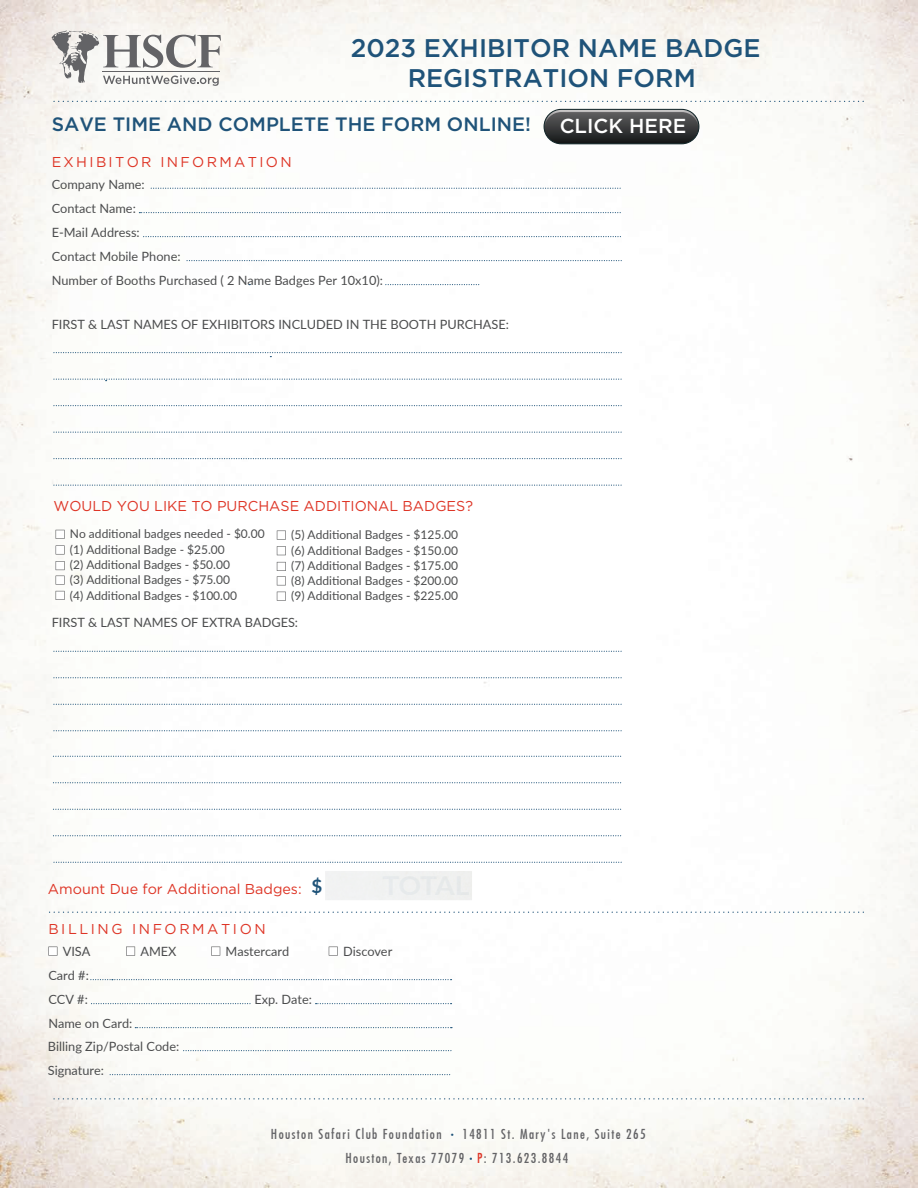
<style>
.page{position:relative;width:918px;height:1188px;background:#fff}
.page>*{position:absolute;margin:0;border:0;box-sizing:border-box;transform-origin:0 0}
.t1{font:500 25.5px/29.8px "Gotham";color:#1f5379;text-align:center}
.t2{font:500 20.25px "Gotham";color:#fff}
.t3{font:500 19.35px "Gotham";color:#1f5379}
.t4{font:14.25px "Gotham";color:#de3526}
.t5{font:14.25px "Gotham";letter-spacing:.165em;color:#de3526}
.t6{font:14.25px "Gotham";letter-spacing:.18em;color:#de3526}
.t7{font:500 condensed 13.5px/24px "Futura";letter-spacing:.105em;color:#636366}
.t8{font:12.75px/24px "Lato";color:#4b4c4d}
.t9{font:12px/15.3px "Lato";color:#4b4c4d;text-align:justify}
.s1{font-family:"Lato";font-weight:700;font-size:18.75px;color:#1f5379}
.s2{font-family:"Myriad Pro";font-weight:400;font-stretch:normal}
.s3{color:#de3526}
</style>
<div class="page">
<img style="left:0;top:0;width:918px;height:1188px">
<svg style="left:54px;top:1098px;width:810px;height:2px"></svg>
<svg style="left:50px;top:912px;width:814px;height:1px"></svg>
<svg style="left:54px;top:101px;width:810px;height:1px"></svg>
<svg style="left:52px;top:30px;width:169px;height:56px"></svg>
<div style="left:325px;top:871px;width:147px;height:29px;background:#f1f1f1"></div>
<svg style="left:54px;top:432px;width:568px;height:1px"></svg>
<svg style="left:54px;top:405px;width:568px;height:1px"></svg>
<svg style="left:54px;top:379px;width:568px;height:2px"></svg>
<svg style="left:54px;top:485px;width:568px;height:1px"></svg>
<svg style="left:54px;top:458px;width:568px;height:1px"></svg>
<svg style="left:277px;top:531px;width:9px;height:9px"></svg>
<svg style="left:277px;top:546px;width:9px;height:9px"></svg>
<svg style="left:277px;top:562px;width:9px;height:23px"></svg>
<svg style="left:277px;top:592px;width:9px;height:9px"></svg>
<svg style="left:56px;top:530px;width:9px;height:9px"></svg>
<svg style="left:56px;top:545px;width:9px;height:9px"></svg>
<svg style="left:56px;top:561px;width:9px;height:9px"></svg>
<svg style="left:56px;top:576px;width:9px;height:9px"></svg>
<svg style="left:56px;top:591px;width:9px;height:9px"></svg>
<svg style="left:53px;top:835px;width:568px;height:1px"></svg>
<svg style="left:53px;top:809px;width:568px;height:1px"></svg>
<svg style="left:53px;top:782px;width:568px;height:1px"></svg>
<svg style="left:53px;top:756px;width:568px;height:1px"></svg>
<svg style="left:54px;top:862px;width:568px;height:1px"></svg>
<svg style="left:54px;top:730px;width:568px;height:1px"></svg>
<svg style="left:54px;top:704px;width:568px;height:1px"></svg>
<svg style="left:54px;top:677px;width:568px;height:1px"></svg>
<svg style="left:54px;top:651px;width:568px;height:1px"></svg>
<svg style="left:151px;top:188px;width:470px;height:1px"></svg>
<svg style="left:139px;top:212px;width:482px;height:1px"></svg>
<svg style="left:144px;top:236px;width:477px;height:1px"></svg>
<svg style="left:187px;top:260px;width:435px;height:1px"></svg>
<svg style="left:386px;top:284px;width:94px;height:1px"></svg>
<svg style="left:54px;top:352px;width:568px;height:5px"></svg>
<svg style="left:91px;top:979px;width:361px;height:1px"></svg>
<svg style="left:48px;top:947px;width:9px;height:9px"></svg>
<svg style="left:126px;top:947px;width:9px;height:9px"></svg>
<svg style="left:211px;top:947px;width:9px;height:9px"></svg>
<svg style="left:329px;top:947px;width:9px;height:9px"></svg>
<svg style="left:91px;top:1003px;width:161px;height:1px"></svg>
<svg style="left:135px;top:1027px;width:317px;height:1px"></svg>
<svg style="left:316px;top:1003px;width:136px;height:1px"></svg>
<svg style="left:184px;top:1050px;width:268px;height:1px"></svg>
<svg style="left:110px;top:1074px;width:342px;height:1px"></svg>
<svg style="left:544px;top:109px;width:155px;height:35px;background:#484a4b"></svg>
<h1 class="t1" style="left:351px;top:32px;width:411px">2023 EXHIBITOR NAME BADGE<br>REGISTRATION FORM</h1>
<h3 class="t3" style="left:52px;top:111px;width:481px">SAVE TIME AND COMPLETE THE FORM ONLINE!</h3>
<h2 class="t2" style="left:560px;top:112px;width:128px">CLICK HERE</h2>
<p class="t5" style="left:52px;top:153px;width:241px">EXHIBITOR INFORMATION</p>
<p class="t8" style="left:52px;top:171px;width:333px">Company Name:<br>Contact Name:<br>E-Mail Address:<br>Contact Mobile Phone:<br>Number of Booths Purchased ( 2 Name Badges Per 10x10):</p>
<p class="t8" style="left:52px;top:311px;width:459px">FIRST &amp; LAST NAMES OF EXHIBITORS INCLUDED IN THE BOOTH PURCHASE:</p>
<p class="t4" style="left:54px;top:497px;width:421px">WOULD YOU LIKE TO PURCHASE ADDITIONAL BADGES?</p>
<p class="t9" style="left:70px;top:526px;width:196px;text-align:left">No additional badges needed - $0.00 (1) Additional Badge - $25.00<br>(2) Additional Badges - $50.00<br>(3) Additional Badges - $75.00<br>(4) Additional Badges - $100.00</p>
<p class="t9" style="left:291px;top:527px;width:169px">(5) Additional Badges - $125.00 (6) Additional Badges - $150.00 (7) Additional Badges - $175.00 (8) Additional Badges - $200.00 (9) Additional Badges - $225.00</p>
<p class="t8" style="left:52px;top:610px;width:248px">FIRST &amp; LAST NAMES OF EXTRA BADGES:</p>
<p class="t4" style="left:48px;top:879px;width:276px">Amount Due for Additional Badges: <span class="s1">$</span></p>
<p class="t6" style="left:48px;top:920px;width:219px">BILLING INFORMATION</p>
<p class="t8" style="left:48px;top:962px;width:42px">Card #:<br>CCV #:</p>
<p class="t8" style="left:63px;top:938px;width:29px">VISA</p>
<p class="t8" style="left:140px;top:938px;width:38px">AMEX</p>
<p class="t8" style="left:226px;top:938px;width:65px">Mastercard</p>
<p class="t8" style="left:343px;top:938px;width:51px">Discover</p>
<p class="t8" style="left:254px;top:986px;width:59px">Exp. Date:</p>
<p class="t8" style="left:48px;top:1011px;width:133px;line-height:23.5px">Name on Card:<br>Billing Zip/Postal Code:<br>Signature:</p>
<p class="t7" style="left:271px;top:1122px;width:172px">Houston Safari Club Foundation</p>
<p class="t7" style="left:345px;top:1122px;width:302px;text-indent:106px"><sup>•</sup> 14811 St. Mary's Lane<span class="s2">,</span> Suite 265<br>Houston, Texas 77079 <sup>•</sup> <span class="s3">P</span>: 713.623.8844</p>
</div>
